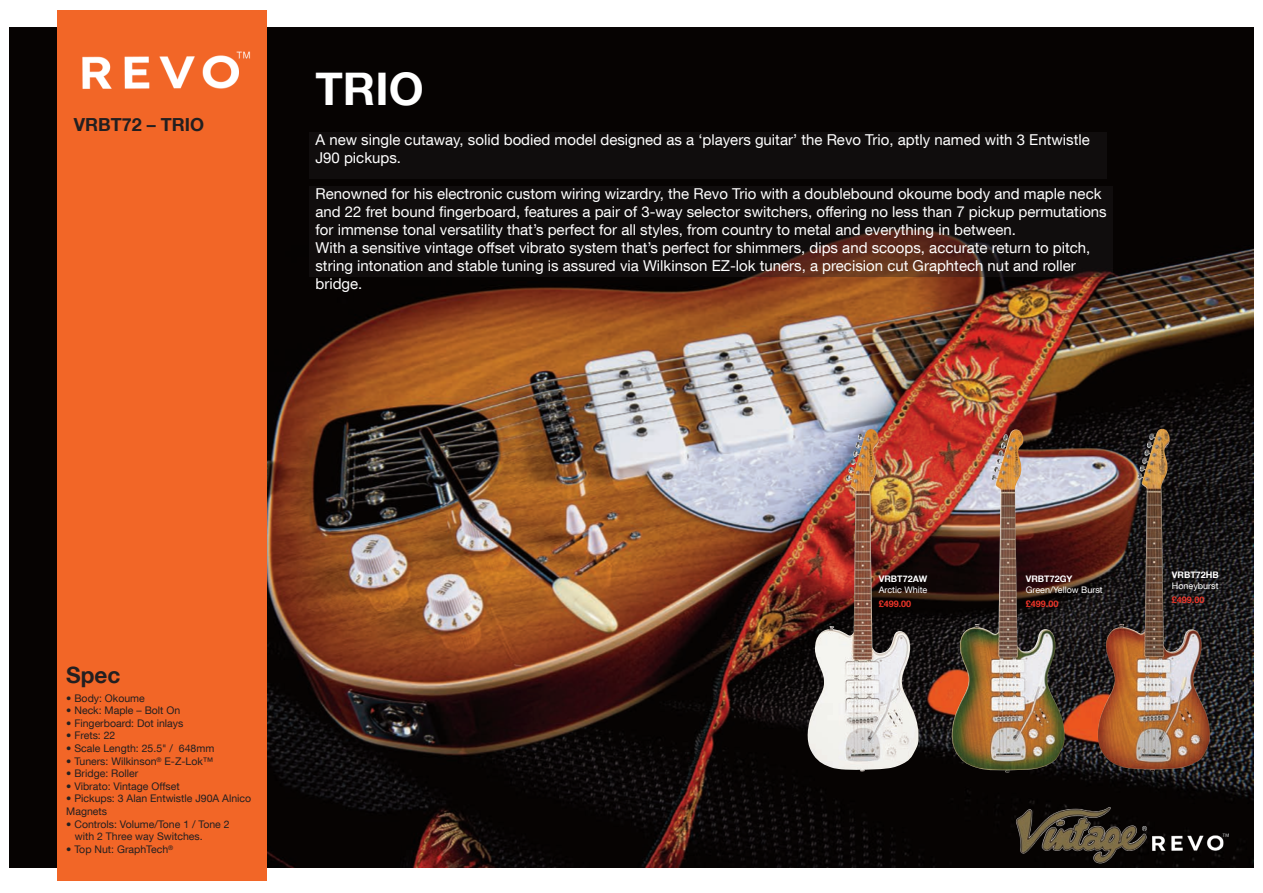
<style>
.page{position:relative;width:1263px;height:893px;background:#fff}
.page>*{position:absolute;margin:0;border:0;box-sizing:border-box;transform-origin:0 0}
.t1{font:700 45px "Helvetica Neue LT Com";color:#fff}
.t2{font:700 22.5px "Helvetica Neue LT Com";color:#231f20}
.t3{font:700 18px "Helvetica Neue LT Com";color:#231f20}
.t4{font:15px/18px "Helvetica Neue LT Com";color:#fff}
.t5{font:10.5px/12.6px "Helvetica Neue LT Com";color:#231f20}
.t6{font:9px "Helvetica Neue LT Com";color:#fff}
.t7{font:700 9px "Helvetica Neue LT Com";color:#fff}
.t8{font:700 9px "Helvetica Neue LT Com";color:#ee3529}
</style>
<div class="page">
<img style="left:9px;top:28px;width:1244px;height:839px">
<img style="left:1095px;top:428px;width:116px;height:343px">
<img style="left:951px;top:429px;width:113px;height:343px">
<img style="left:807px;top:429px;width:112px;height:343px">
<div style="left:57px;top:10px;width:209px;height:870px;background:#f26627"></div>
<img style="left:82px;top:51px;width:168px;height:38px">
<img style="left:1013px;top:803px;width:218px;height:63px">
<div style="left:310px;top:132px;width:797px;height:46px;background:#100d0d"></div>
<div style="left:310px;top:187px;width:803px;height:90px;background:#231f20;opacity:.38"></div>
<p class="t3" style="left:74px;top:118px;width:132px">VRBT72 – TRIO</p>
<p class="t1" style="left:315px;top:73px;width:110px">TRIO</p>
<p class="t4" style="left:315px;top:133px;width:776px">A new single cutaway, solid bodied model designed as a ‘players guitar’ the Revo Trio, aptly named with 3 Entwistle<br>J90 pickups.</p>
<p class="t4" style="left:315px;top:187px;width:793px">Renowned for his electronic custom wiring wizardry, the Revo Trio with a doublebound okoume body and maple neck and 22 fret bound fingerboard, features a pair of 3-way selector switchers, offering no less than 7 pickup permutations for immense tonal versatility that’s perfect for all styles, from country to metal and everything in between.</p>
<p class="t4" style="left:315px;top:241px;width:776px">With a sensitive vintage offset vibrato system that’s perfect for shimmers, dips and scoops, accurate return to pitch, string intonation and stable tuning is assured via Wilkinson EZ-lok tuners, a precision cut Graphtech nut and roller bridge.</p>
<p class="t2" style="left:66px;top:667px;width:56px">Spec</p>
<p class="t5" style="left:66px;top:693px;width:80px">• Body: Okoume</p>
<p class="t5" style="left:66px;top:706px;width:115px">• Neck: Maple – Bolt On</p>
<p class="t5" style="left:66px;top:718px;width:119px">• Fingerboard: Dot inlays</p>
<p class="t5" style="left:66px;top:731px;width:51px">• Frets: 22</p>
<p class="t5" style="left:66px;top:743px;width:150px">• Scale Length: 25.5" / 648mm</p>
<p class="t5" style="left:66px;top:756px;width:148px">• Tuners: Wilkinson<sup>®</sup> E-Z-Lok™</p>
<p class="t5" style="left:66px;top:769px;width:73px">• Bridge: Roller</p>
<p class="t5" style="left:66px;top:781px;width:115px">• Vibrato: Vintage Offset</p>
<p class="t5" style="left:66px;top:794px;width:186px">• Pickups: 3 Alan Entwistle J90A Alnico<br>Magnets</p>
<p class="t5" style="left:75px;top:819px;width:156px;text-indent:-9px">• Controls: Volume/Tone 1 / Tone 2 with 2 Three way Switches.</p>
<p class="t5" style="left:66px;top:844px;width:108px">• Top Nut: GraphTech<sup>®</sup></p>
<p class="t7" style="left:879px;top:576px;width:50px">VRBT72AW</p>
<p class="t6" style="left:879px;top:587px;width:50px">Arctic White</p>
<p class="t8" style="left:879px;top:601px;width:34px">£499.00</p>
<p class="t7" style="left:1026px;top:576px;width:48px">VRBT72GY</p>
<p class="t6" style="left:1026px;top:587px;width:78px">Green/Yellow Burst</p>
<p class="t8" style="left:1026px;top:601px;width:34px">£499.00</p>
<p class="t7" style="left:1172px;top:572px;width:49px">VRBT72HB</p>
<p class="t6" style="left:1172px;top:583px;width:48px">Honeyburst</p>
<p class="t8" style="left:1172px;top:597px;width:34px">£499.00</p>
</div>
